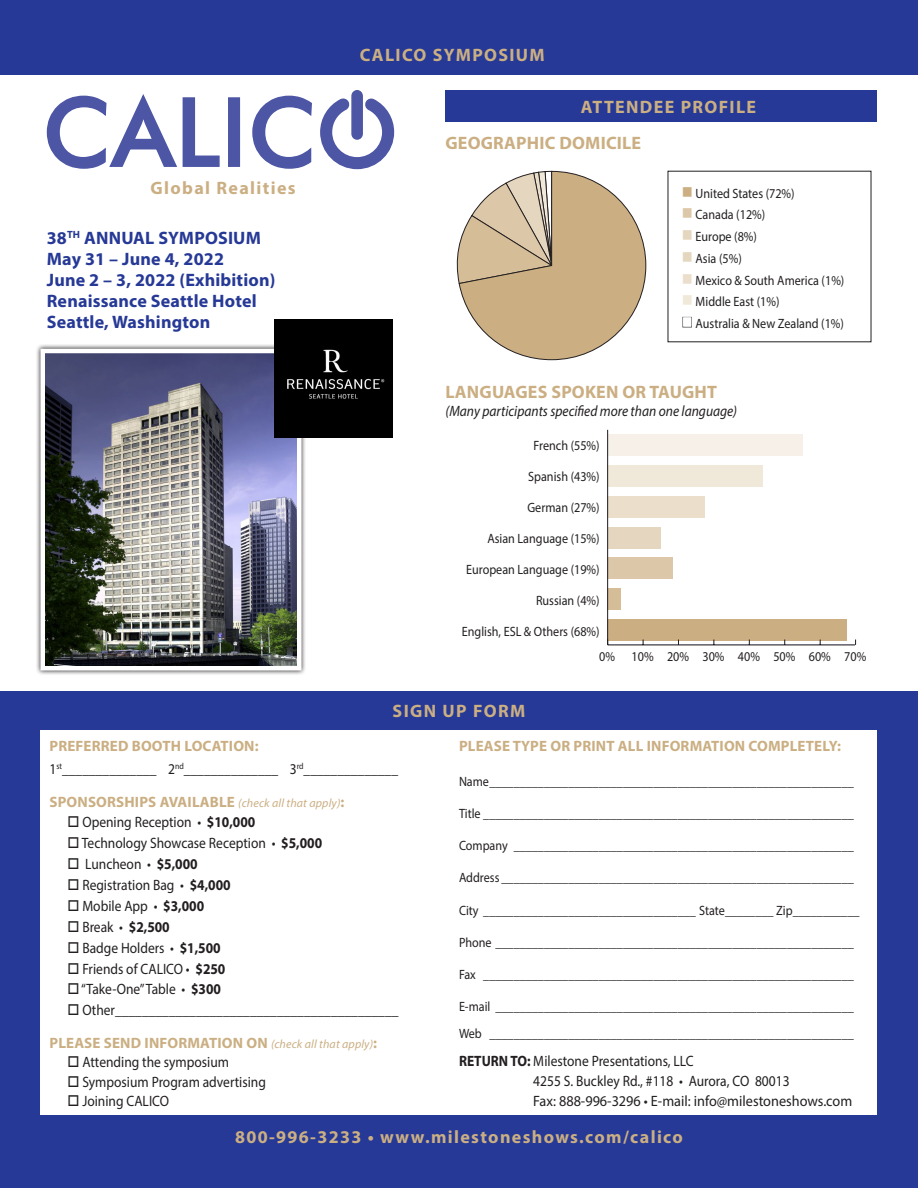
<style>
.page{position:relative;width:918px;height:1188px;background:#fff}
.page>*{position:absolute;margin:0;border:0;box-sizing:border-box;transform-origin:0 0}
.Head_bold_color12{font:700 18px "Myriad Pro";letter-spacing:.01em;color:#263996}
.bar_text{font:700 18px "Myriad Pro";letter-spacing:.075em;color:#cbaf83}
.Head_bold_color12-2{font:700 18px "Myriad Pro";letter-spacing:.01em;color:#cbaf83}
.t1{font:15px/20.2px "Myriad Pro";color:#231f20;scale:.9 1}
.Head_bold_color12-3{font:700 15px "Myriad Pro";letter-spacing:.01em;color:#cbaf83}
.t2{font:italic 15px "Myriad Pro";color:#231f20;scale:.9 1}
.t3{font:13.5px/26.2px "Myriad Pro";color:#231f20;scale:.9 1}
.s1{color:#cbaf83}
.s2{color:#dcc7a8}
.s3{color:#e5d7bf}
.s4{color:#ebdfcc}
.s5{color:#f0e8d9}
.s6{font-weight:400;font-style:italic;font-size:12px}
.s7{font-weight:700}
</style>
<div class="page">
<div style="left:0;top:0;width:918px;height:74px;background:#263996"></div>
<div style="left:0;top:691px;width:918px;height:497px;background:#263996"></div>
<div style="left:40px;top:731px;width:838px;height:384px;background:#fff"></div>
<svg style="left:46px;top:94px;width:174px;height:75px"></svg>
<div style="left:228px;top:97px;width:12px;height:70px;background:#4d56a5"></div>
<svg style="left:252px;top:95px;width:60px;height:74px"></svg>
<svg style="left:320px;top:98px;width:75px;height:72px"></svg>
<div style="left:352px;top:91px;width:10px;height:48px;background:#4d56a5;border-radius:5px"></div>
<div style="left:351px;top:90px;width:12px;height:50px;border:2px solid #4d56a5;border-radius:5px"></div>
<div style="left:608px;top:619px;width:239px;height:22px;background:#cbaf83"></div>
<div style="left:608px;top:588px;width:13px;height:22px;background:#d5bd98"></div>
<div style="left:608px;top:557px;width:65px;height:22px;background:#dcc7a8"></div>
<div style="left:608px;top:527px;width:52px;height:21px;background:#e5d7bf"></div>
<div style="left:608px;top:496px;width:97px;height:22px;background:#ebdfcc"></div>
<div style="left:608px;top:465px;width:155px;height:22px;background:#f0e8d9"></div>
<div style="left:608px;top:434px;width:195px;height:22px;background:#f6f0e8"></div>
<div style="left:446px;top:90px;width:432px;height:32px;background:#263996"></div>
<svg style="left:36px;top:344px;width:271px;height:331px"></svg>
<img style="left:45px;top:354px;width:252px;height:311px">
<div style="left:40px;top:349px;width:262px;height:321px;border:4px solid #fff"></div>
<img style="left:274px;top:320px;width:118px;height:117px">
<svg style="left:456px;top:171px;width:191px;height:189px"></svg>
<hr style="left:608px;top:645px;width:247px;height:1px;background:#231f20">
<hr style="left:607px;top:430px;width:1px;height:215px;background:#231f20">
<p class="bar_text" style="left:360px;top:43px;width:187px">CALICO SYMPOSIUM</p>
<p class="bar_text" style="left:581px;top:95px;width:177px">ATTENDEE PROFILE</p>
<p class="bar_text" style="left:151px;top:177px;width:147px">Global Realities</p>
<p class="Head_bold_color12" style="left:47px;top:226px;width:216px">38<sup>TH</sup> ANNUAL SYMPOSIUM</p>
<p class="Head_bold_color12" style="left:47px;top:247px;width:179px">May 31 – June 4, 2022</p>
<p class="Head_bold_color12" style="left:47px;top:268px;width:230px">June 2 – 3, 2022 (Exhibition)</p>
<p class="Head_bold_color12" style="left:47px;top:289px;width:211px">Renaissance Seattle Hotel</p>
<p class="Head_bold_color12" style="left:47px;top:310px;width:165px">Seattle, Washington</p>
<p class="Head_bold_color12-2" style="left:446px;top:132px;width:197px">GEOGRAPHIC DOMICILE</p>
<p class="t3" style="left:682px;top:180px;width:127px"><span class="s1">■</span> United States (72%)</p>
<p class="t3" style="left:682px;top:201px;width:94px"><span class="s2">■</span> Canada (12%)</p>
<p class="t3" style="left:682px;top:223px;width:85px"><span class="s3">■</span> Europe (8%)</p>
<p class="t3" style="left:682px;top:245px;width:68px"><span class="s3">■</span> Asia (5%)</p>
<p class="t3" style="left:682px;top:267px;width:182px"><span class="s4">■</span> Mexico &amp; South America (1%)</p>
<p class="t3" style="left:682px;top:289px;width:110px"><span class="s5">■</span> Middle East (1%)</p>
<p class="t3" style="left:682px;top:310px;width:182px">■ Australia &amp; New Zealand (1%)</p>
<p class="Head_bold_color12-2" style="left:446px;top:381px;width:273px">LANGUAGES SPOKEN OR TAUGHT</p>
<p class="t2" style="left:446px;top:401px;width:326px">(Many participants specified more than one language)</p>
<p class="t3" style="left:534px;top:432px;width:75px">French (55%)</p>
<p class="t3" style="left:528px;top:463px;width:81px">Spanish (43%)</p>
<p class="t3" style="left:527px;top:494px;width:82px">German (27%)</p>
<p class="t3" style="left:487px;top:525px;width:126px">Asian Language (15%)</p>
<p class="t3" style="left:466px;top:556px;width:150px">European Language (19%)</p>
<p class="t3" style="left:536px;top:587px;width:72px">Russian (4%)</p>
<p class="t3" style="left:462px;top:618px;width:155px">English, ESL &amp; Others (68%)</p>
<p class="bar_text" style="left:393px;top:699px;width:134px">SIGN UP FORM</p>
<p class="t3" style="left:599px;top:644px;width:19px">0%</p>
<p class="t3" style="left:632px;top:644px;width:26px">10%</p>
<p class="t3" style="left:667px;top:644px;width:26px">20%</p>
<p class="t3" style="left:702px;top:644px;width:26px">30%</p>
<p class="t3" style="left:738px;top:644px;width:26px">40%</p>
<p class="t3" style="left:773px;top:644px;width:26px">50%</p>
<p class="t3" style="left:809px;top:644px;width:26px">60%</p>
<p class="t3" style="left:844px;top:644px;width:26px">70%</p>
<p class="Head_bold_color12-3" style="left:50px;top:736px;width:211px">PREFERRED BOOTH LOCATION:</p>
<p class="t1" style="left:50px;top:758px;width:389px">1<sup>st</sup>______________ 2<sup>nd</sup>______________ 3<sup>rd</sup>______________</p>
<p class="Head_bold_color12-3" style="left:50px;top:792px;width:296px">SPONSORSHIPS AVAILABLE <span class="s6">(check all that apply)</span>:</p>
<p class="t1" style="left:68px;top:811px;width:210px">□ Opening Reception • <span class="s7">$10,000</span></p>
<p class="t1" style="left:68px;top:832px;width:285px">□ Technology Showcase Reception • <span class="s7">$5,000</span></p>
<p class="t1" style="left:68px;top:853px;width:146px">□ Luncheon • <span class="s7">$5,000</span></p>
<p class="t1" style="left:68px;top:874px;width:183px">□ Registration Bag • <span class="s7">$4,000</span></p>
<p class="t1" style="left:68px;top:895px;width:153px">□ Mobile App • <span class="s7">$3,000</span></p>
<p class="t1" style="left:68px;top:916px;width:115px">□ Break • <span class="s7">$2,500</span></p>
<p class="t1" style="left:68px;top:937px;width:172px">□ Badge Holders • <span class="s7">$1,500</span></p>
<p class="t1" style="left:68px;top:958px;width:177px">□ Friends of CALICO • <span class="s7">$250</span></p>
<p class="t1" style="left:68px;top:979px;width:172px">□ “Take-One” Table • <span class="s7">$300</span></p>
<p class="t1" style="left:68px;top:1000px;width:369px">□ Other__________________________________________</p>
<p class="Head_bold_color12-3" style="left:50px;top:1033px;width:329px">PLEASE SEND INFORMATION ON <span class="s6">(check all that apply)</span>:</p>
<p class="t1" style="left:68px;top:1052px;width:181px">□ Attending the symposium</p>
<p class="t1" style="left:68px;top:1071px;width:222px">□ Symposium Program advertising</p>
<p class="t1" style="left:68px;top:1091px;width:114px">□ Joining CALICO</p>
<p class="Head_bold_color12-3" style="left:459px;top:736px;width:384px">PLEASE TYPE OR PRINT ALL INFORMATION COMPLETELY:</p>
<p class="t3" style="left:459px;top:768px;width:440px">Name____________________________________________________________</p>
<p class="t3" style="left:459px;top:800px;width:440px">Title _____________________________________________________________</p>
<p class="t3" style="left:459px;top:832px;width:440px">Company ________________________________________________________</p>
<p class="t3" style="left:459px;top:865px;width:440px">Address __________________________________________________________</p>
<p class="t3" style="left:459px;top:897px;width:447px">City ___________________________________ State________ Zip___________</p>
<p class="t3" style="left:459px;top:929px;width:440px">Phone ___________________________________________________________</p>
<p class="t3" style="left:459px;top:961px;width:440px">Fax _____________________________________________________________</p>
<p class="t3" style="left:459px;top:994px;width:440px">E-mail ___________________________________________________________<br>Web ____________________________________________________________</p>
<p class="t1" style="left:533px;top:1050px;width:356px;text-indent:-74px"><span class="s7">RETURN TO:</span> Milestone Presentations, LLC<br>4255 S. Buckley Rd., #118 • Aurora, CO 80013<br>Fax: 888-996-3296 • E-mail: info@milestoneshows.com</p>
<p class="bar_text" style="left:235px;top:1125px;width:449px">800-996-3233 • www.milestoneshows.com/calico</p>
</div>
